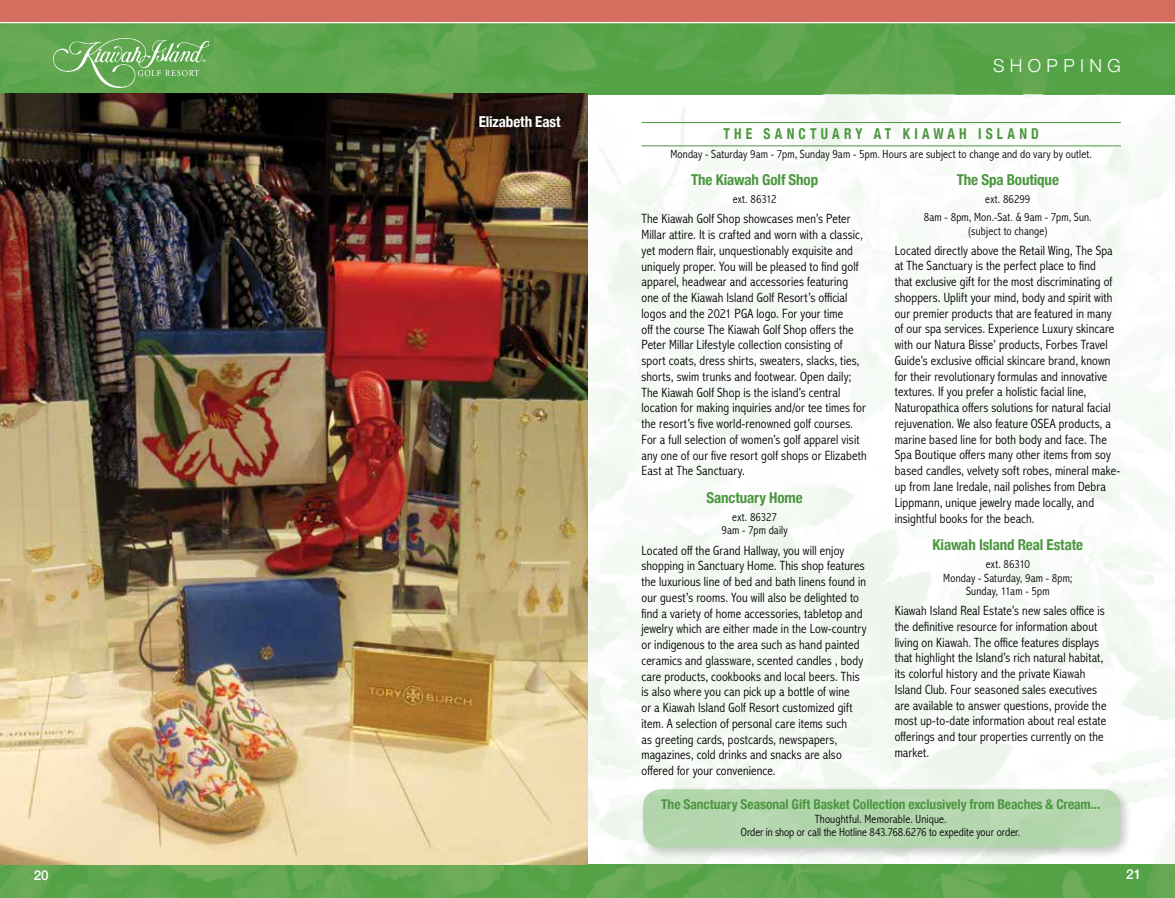
<style>
.page{position:relative;width:1175px;height:898px;background:#fff}
.page>*{position:absolute;margin:0;border:0;box-sizing:border-box;transform-origin:0 0}
.t1{font:300 18px "Helvetica Neue";letter-spacing:.3em;color:#fff}
.t2{font:700 condensed 15px "Helvetica Neue";letter-spacing:-.005em;color:#4c9740}
.t3{font:700 condensed 15px "Helvetica Neue";letter-spacing:.31em;color:#4c9740;scale:.9 1}
.t4{font:700 condensed 15px "Helvetica Neue";letter-spacing:-.005em;color:#fff}
.t5{font:300 condensed 13.5px/15.8px "Abadi MT Pro";letter-spacing:.01em;color:#000}
.t6{font:700 condensed 13.5px "Helvetica Neue";letter-spacing:-.005em;color:#4c9740}
.t7{font:500 13.5px "Helvetica Neue";color:#fff}
.t8{font:300 condensed 12px/13.5px "Abadi MT Pro";letter-spacing:.01em;color:#000;text-align:center}
</style>
<div class="page">
<img style="left:587px;top:94px;width:587px;height:770px">
<img style="left:0;top:864px;width:1174px;height:34px">
<img style="left:0;top:23px;width:1174px;height:71px">
<div style="left:0;top:0;width:1174px;height:22px;background:#d46f5f"></div>
<img style="left:54px;top:38px;width:155px;height:49px">
<div style="left:639px;top:785px;width:494px;height:75px;background:#000;opacity:.5"></div>
<div style="left:643px;top:789px;width:477px;height:58px;background:#b4d6af;border-radius:18px"></div>
<img style="left:0;top:93px;width:587px;height:771px">
<hr style="left:641px;top:122px;width:479px;height:1px;background:#4c9740">
<hr style="left:641px;top:146px;width:479px;height:1px;background:#4c9740">
<div style="left:476px;top:113px;width:88px;height:17px;background:#000;opacity:.4"></div>
<p class="t4" style="left:479px;top:109px;width:83px">Elizabeth East</p>
<h1 class="t1" style="left:993px;top:51px;width:129px">SHOPPING</h1>
<p class="t3" style="left:723px;top:121px;width:352px">THE SANCTUARY AT KIAWAH ISLAND</p>
<p class="t8" style="left:670px;top:147px;width:423px">Monday - Saturday 9am - 7pm, Sunday 9am - 5pm. Hours are subject to change and do vary by outlet.</p>
<p class="t2" style="left:691px;top:168px;width:129px">The Kiawah Golf Shop</p>
<p class="t8" style="left:732px;top:193px;width:45px">ext. 86312</p>
<p class="t5" style="left:641px;top:211px;width:227px">The Kiawah Golf Shop showcases men’s Peter Millar attire. It is crafted and worn with a classic, yet modern flair, unquestionably exquisite and uniquely proper. You will be pleased to find golf apparel, headwear and accessories featuring one of the Kiawah Island Golf Resort’s official logos and the 2021 PGA logo. For your time<br>off the course The Kiawah Golf Shop offers the Peter Millar Lifestyle collection consisting of sport coats, dress shirts, sweaters, slacks, ties, shorts, swim trunks and footwear. Open daily; The Kiawah Golf Shop is the island’s central location for making inquiries and/or tee times for the resort’s five world-renowned golf courses.<br>For a full selection of women’s golf apparel visit any one of our five resort golf shops or Elizabeth East at The Sanctuary.</p>
<p class="t2" style="left:706px;top:485px;width:98px">Sanctuary Home</p>
<p class="t8" style="left:721px;top:510px;width:68px">ext. 86327<br>9am - 7pm daily</p>
<p class="t5" style="left:641px;top:542px;width:227px">Located off the Grand Hallway, you will enjoy shopping in Sanctuary Home. This shop features the luxurious line of bed and bath linens found in our guest’s rooms. You will also be delighted to find a variety of home accessories, tabletop and jewelry which are either made in the Low-country or indigenous to the area such as hand painted ceramics and glassware, scented candles , body care products, cookbooks and local beers. This is also where you can pick up a bottle of wine<br>or a Kiawah Island Golf Resort customized gift item. A selection of personal care items such<br>as greeting cards, postcards, newspapers, magazines, cold drinks and snacks are also offered for your convenience.</p>
<p class="t2" style="left:956px;top:168px;width:104px">The Spa Boutique</p>
<p class="t8" style="left:923px;top:191px;width:169px;line-height:17.9px">ext. 86299<br>8am - 8pm, Mon.-Sat. &amp; 9am - 7pm, Sun.</p>
<p class="t8" style="left:968px;top:224px;width:81px">(subject to change)</p>
<p class="t5" style="left:894px;top:243px;width:227px">Located directly above the Retail Wing, The Spa at The Sanctuary is the perfect place to find<br>that exclusive gift for the most discriminating of shoppers. Uplift your mind, body and spirit with our premier products that are featured in many of our spa services. Experience Luxury skincare with our Natura Bisse’ products, Forbes Travel Guide’s exclusive official skincare brand, known for their revolutionary formulas and innovative textures. If you prefer a holistic facial line, Naturopathica offers solutions for natural facial rejuvenation. We also feature OSEA products, a marine based line for both body and face. The Spa Boutique offers many other items from soy based candles, velvety soft robes, mineral make&shy;up from Jane Iredale, nail polishes from Debra Lippmann, unique jewelry made locally, and insightful books for the beach.</p>
<p class="t2" style="left:932px;top:532px;width:152px">Kiawah Island Real Estate</p>
<p class="t8" style="left:943px;top:557px;width:131px">ext. 86310<br>Monday - Saturday, 9am - 8pm;<br>Sunday, 11am - 5pm</p>
<p class="t5" style="left:894px;top:603px;width:213px">Kiawah Island Real Estate’s new sales office is the definitive resource for information about living on Kiawah. The office features displays that highlight the Island’s rich natural habitat, its colorful history and the private Kiawah Island Club. Four seasoned sales executives are available to answer questions, provide the most up-to-date information about real estate offerings and tour properties currently on the market.</p>
<p class="t6" style="left:661px;top:793px;width:440px">The Sanctuary Seasonal Gift Basket Collection exclusively from Beaches &amp; Cream...</p>
<p class="t8" style="left:741px;top:812px;width:281px">Thoughtful. Memorable. Unique.<br>Order in shop or call the Hotline 843.768.6276 to expedite your order.</p>
<p class="t7" style="left:34px;top:865px;width:17px">20</p>
<p class="t7" style="left:1126px;top:863px;width:17px">21</p>
</div>
